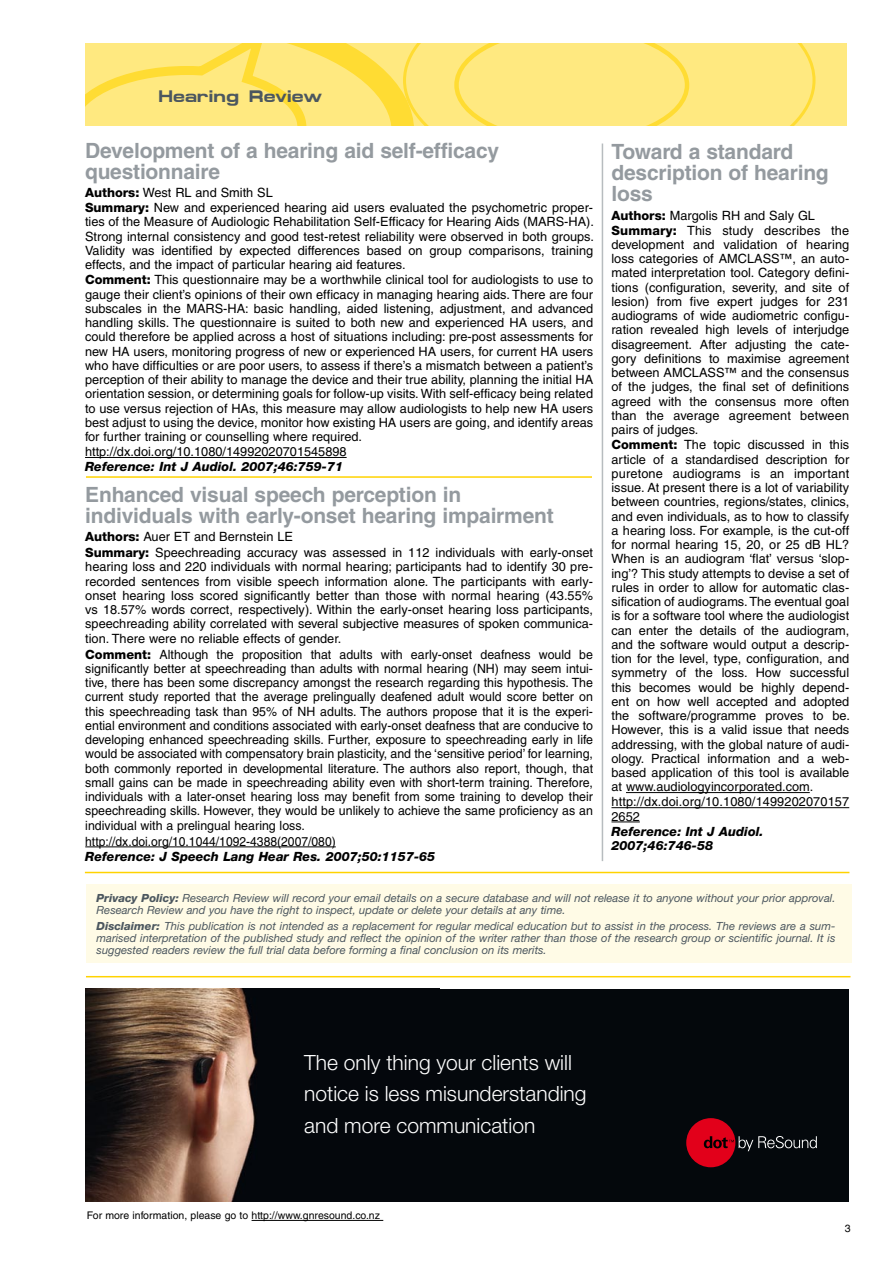
<style>
.page{position:relative;width:893px;height:1263px;background:#fff}
.page>*{position:absolute;margin:0;border:0;box-sizing:border-box;transform-origin:0 0}
.t1{font:700 21px/21px "Helvetica";letter-spacing:-.01em;color:#949a9f}
.t2{font:300 21px/31.5px "Helvetica Neue";color:#fff}
.t3{font:700 16.8px "Micro Extended";color:#4c575f}
.t4{font:12.75px/14.2px "Helvetica";color:#000}
.t5{font:italic 800 12.75px/14.2px "Helvetica Neue";color:#000}
.t6{font:12.75px "Helvetica";color:#000;scale:.95 1}
.t7{font:italic 11.25px/12px "Helvetica Neue";color:#4c575f}
.t8{font:10.5px "Helvetica";color:#000}
.s1{font-family:"Helvetica Neue";font-weight:800}
.s2{font-weight:800}
</style>
<div class="page">
<hr style="left:85px;top:457px;width:262px;height:1px;background:#000">
<hr style="left:602px;top:144px;width:1px;height:717px;background:#b7bcbf">
<hr style="left:86px;top:476px;width:506px;height:2px;background:#ffd300">
<div style="left:86px;top:44px;width:761px;height:81px;background:#ffe980"></div>
<svg style="left:86px;top:44px;width:730px;height:81px"></svg>
<hr style="left:86px;top:976px;width:764px;height:1px;background:#ffd300">
<hr style="left:626px;top:792px;width:184px;height:1px;background:#000">
<hr style="left:611px;top:807px;width:238px;height:1px;background:#000">
<svg style="left:611px;top:822px;width:29px;height:1px"></svg>
<hr style="left:85px;top:846px;width:251px;height:1px;background:#000">
<div style="left:86px;top:884px;width:765px;height:79px;background:#fffbe6"></div>
<hr style="left:85px;top:872px;width:764px;height:1px;background:#ffd300">
<hr style="left:252px;top:1220px;width:131px;height:1px;background:#000">
<div style="left:86px;top:989px;width:762px;height:212px;background:#04080c"></div>
<img style="left:86px;top:989px;width:171px;height:212px">
<div style="left:686px;top:1118px;width:49px;height:49px;background:#e2001a;border-radius:50%"></div>
<svg style="left:704px;top:1136px;width:113px;height:15px"></svg>
<h2 class="t3" style="left:158px;top:87px;width:165px">Hearing Review</h2>
<h1 class="t1" style="left:85px;top:139px;width:415px">Development of a hearing aid self-efficacy questionnaire</h1>
<p class="t4" style="left:85px;top:185px;width:510px"><span class="s1">Authors:</span> West RL and Smith SL<br><span class="s1">Summary:</span> New and experienced hearing aid users evaluated the psychometric proper&shy;ties of the Measure of Audiologic Rehabilitation Self-Efficacy for Hearing Aids (MARS-HA).<br>Strong internal consistency and good test-retest reliability were observed in both groups.<br>Validity was identified by expected differences based on group comparisons, training effects, and the impact of particular hearing aid features.<br><span class="s1">Comment:</span> This questionnaire may be a worthwhile clinical tool for audiologists to use to gauge their client’s opinions of their own efficacy in managing hearing aids. There are four subscales in the MARS-HA: basic handling, aided listening, adjustment, and advanced handling skills. The questionnaire is suited to both new and experienced HA users, and could therefore be applied across a host of situations including: pre-post assessments for new HA users, monitoring progress of new or experienced HA users, for current HA users who have difficulties or are poor users, to assess if there’s a mismatch between a patient’s perception of their ability to manage the device and their true ability, planning the initial HA orientation session, or determining goals for follow-up visits. With self-efficacy being related to use versus rejection of HAs, this measure may allow audiologists to help new HA users best adjust to using the device, monitor how existing HA users are going, and identify areas for further training or counselling where required.<br>http://dx.doi.org/1 0.1 080/1 4992020701 545898</p>
<p class="t5" style="left:85px;top:460px;width:260px">Reference: Int J Audiol. 2007;46:759-71</p>
<h1 class="t1" style="left:611px;top:141px;width:219px">Toward a standard description of hearing loss</h1>
<p class="t4" style="left:611px;top:208px;width:240px"><span class="s1">Authors:</span> Margolis RH and Saly GL <span class="s1">Summary:</span> This study describes the development and validation of hearing loss categories of AMCLASS™, an auto&shy;mated interpretation tool. Category defini&shy;tions (configuration, severity, and site of lesion) from five expert judges for 231 audiograms of wide audiometric configu&shy;ration revealed high levels of interjudge disagreement. After adjusting the cate&shy;gory definitions to maximise agreement between AMCLASS™ and the consensus of the judges, the final set of definitions agreed with the consensus more often than the average agreement between pairs of judges.<br><span class="s1">Comment:</span> The topic discussed in this article of a standardised description for puretone audiograms is an important issue. At present there is a lot of variability between countries, regions/states, clinics, and even individuals, as to how to classify a hearing loss. For example, is the cut-off for normal hearing 1 5, 20, or 25 dB HL?<br>When is an audiogram ‘flat’ versus ‘slop&shy;ing’? This study attempts to devise a set of rules in order to allow for automatic clas&shy;sification of audiograms. The eventual goal is for a software tool where the audiologist can enter the details of the audiogram, and the software would output a descrip&shy;tion for the level, type, configuration, and symmetry of the loss. How successful this becomes would be highly depend&shy;ent on how well accepted and adopted the software/programme proves to be.<br>However, this is a valid issue that needs addressing, with the global nature of audi&shy;ology. Practical information and a web&shy;based application of this tool is available at www.audiologyincorporated.com. http://dx.doi.org/1 0.1 080/1 4992020701 57<br>2652</p>
<p class="t5" style="left:611px;top:824px;width:154px">Reference: Int J Audiol.<br>2007;46:746-58</p>
<h1 class="t1" style="left:85px;top:483px;width:470px">Enhanced visual speech perception in individuals with early-onset hearing impairment</h1>
<p class="t4" style="left:85px;top:529px;width:509px;line-height:15.9px"><span class="s1">Authors:</span> Auer ET and Bernstein LE<br><span class="s1">Summary:</span> Speechreading accuracy was assessed in 11 2 individuals with early-onset</p>
<p class="t4" style="left:85px;top:560px;width:509px;text-align:justify">hearing loss and 220 individuals with normal hearing; participants had to identify 30 pre&shy;recorded sentences from visible speech information alone. The participants with early&shy;onset hearing loss scored significantly better than those with normal hearing (43.55% vs 1 8.57% words correct, respectively). Within the early-onset hearing loss participants, speechreading ability correlated with several subjective measures of spoken communica&shy;tion. There were no reliable effects of gender.</p>
<p class="t4" style="left:85px;top:647px;width:509px;text-align:justify"><span class="s1">Comment:</span> Although the proposition that adults with early-onset deafness would be significantly better at speechreading than adults with normal hearing (NH) may seem intui&shy;tive, there has been some discrepancy amongst the research regarding this hypothesis. The current study reported that the average prelingually deafened adult would score better on this speechreading task than 95% of NH adults. The authors propose that it is the experi&shy;ential environment and conditions associated with early-onset deafness that are conducive to developing enhanced speechreading skills. Further, exposure to speechreading early in life would be associated with compensatory brain plasticity, and the ‘sensitive period’ for learning, both commonly reported in developmental literature. The authors also report, though, that small gains can be made in speechreading ability even with short-term training. Therefore, individuals with a later-onset hearing loss may benefit from some training to develop their speechreading skills. However, they would be unlikely to achieve the same proficiency as an individual with a prelingual hearing loss.</p>
<p class="t6" style="left:85px;top:834px;width:265px">http://dx.doi.org/1 0.1 044/1 092-4388(2007/080)</p>
<p class="t5" style="left:85px;top:849px;width:352px">Reference: J Speech Lang Hear Res. 2007;50:1157-65</p>
<p class="t7" style="left:97px;top:892px;width:740px"><span class="s2">Privacy Policy:</span> Research Review will record your email details on a secure database and will not release it to anyone without your prior approval.<br>Research Review and you have the right to inspect, update or delete your details at any time.</p>
<p class="t7" style="left:97px;top:920px;width:740px;text-align:justify"><span class="s2">Disclaimer:</span> This publication is not intended as a replacement for regular medical education but to assist in the process. The reviews are a sum&shy;marised interpretation of the published study and reflect the opinion of the writer rather than those of the research group or scientific journal. It is suggested readers review the full trial data before forming a final conclusion on its merits.</p>
<h1 class="t2" style="left:304px;top:1046px;width:284px">The only thing your clients will notice is less misunderstanding and more communication</h1>
<p class="t8" style="left:87px;top:1209px;width:295px">For more information, please go to http://www.gnresound.co.nz</p>
</div>
